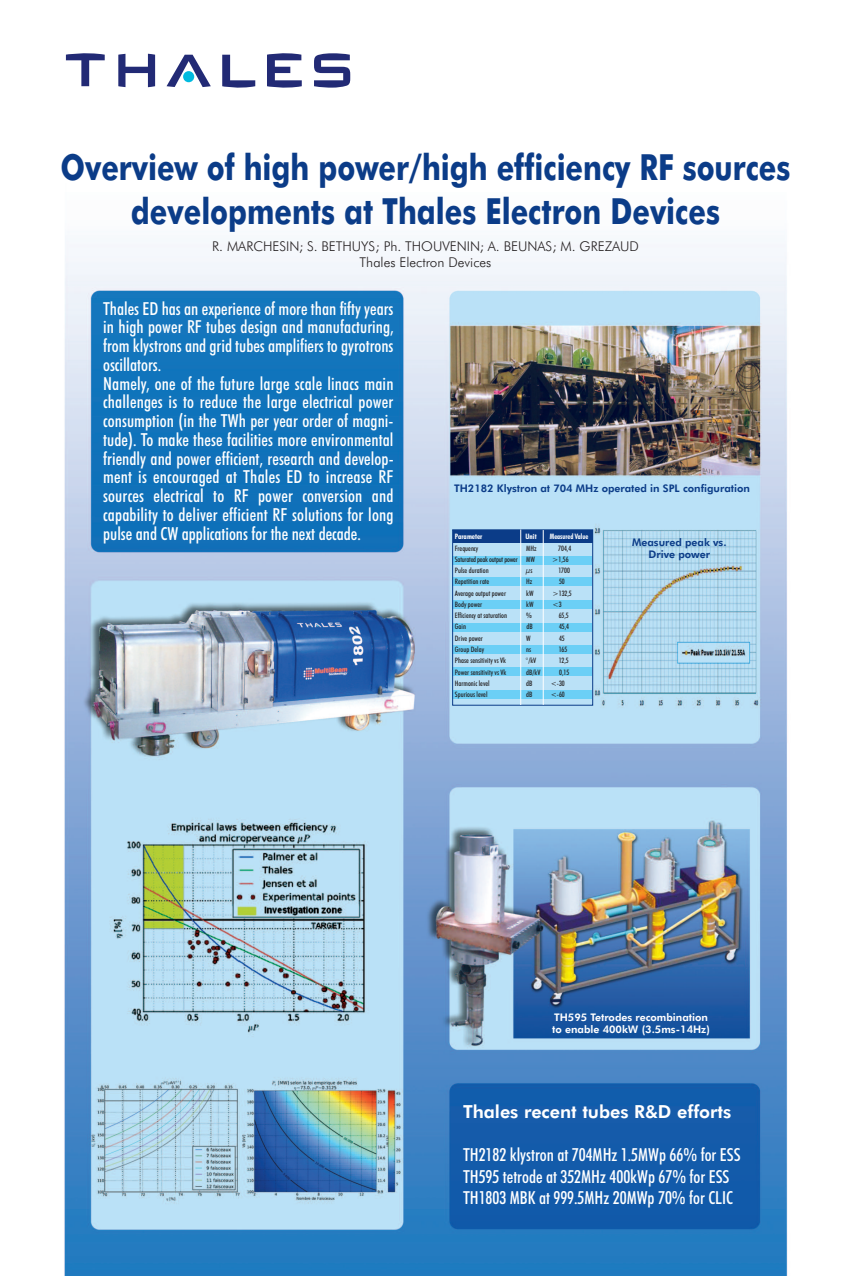
<style>
.page{position:relative;width:851px;height:1276px;background:#fff}
.page>*{position:absolute;margin:0;border:0;box-sizing:border-box;transform-origin:0 0}
.t1{font:700 36px/43.2px "Futura BT";color:#0b3c88;text-align:center;scale:.8 1}
.t2{font:500 condensed 18px/18.8px "Futura BT";letter-spacing:.005em;color:#fff}
.t3{font:800 18px "Futura BT";color:#fff}
.t4{font:300 13.5px/16.2px "Futura BT";color:#231f20;text-align:center}
.t5{font:800 10.5px/12.6px "Futura BT";color:#0b3c88;text-align:center}
.t6{font:800 10.5px/11.2px "Futura BT";color:#fff}
.t7{font:500 condensed 7.5px "Futura BT";color:#231f20}
.t8{font:500 condensed 7.5px "Futura BT";letter-spacing:-.025em;color:#231f20}
.t9{font:700 condensed 7.5px "Futura BT";color:#fff}
.t10{font:700 condensed 7.5px "Futura BT";color:#fff;scale:.9 1}
</style>
<div class="page">
<img style="left:64px;top:236px;width:724px;height:1040px">
<svg style="left:267px;top:53px;width:35px;height:35px"></svg>
<svg style="left:222px;top:55px;width:33px;height:33px"></svg>
<svg style="left:66px;top:53px;width:39px;height:33px"></svg>
<svg style="left:118px;top:54px;width:37px;height:33px"></svg>
<svg style="left:166px;top:55px;width:45px;height:32px"></svg>
<svg style="left:314px;top:53px;width:36px;height:35px"></svg>
<div style="left:452px;top:530px;width:140px;height:13px;background:#0b3c88"></div>
<div style="left:452px;top:556px;width:140px;height:8px;background:#6bcff6"></div>
<div style="left:452px;top:577px;width:140px;height:9px;background:#6bcff6"></div>
<div style="left:452px;top:600px;width:140px;height:8px;background:#6bcff6"></div>
<div style="left:452px;top:623px;width:140px;height:8px;background:#6bcff6"></div>
<div style="left:452px;top:645px;width:140px;height:9px;background:#6bcff6"></div>
<div style="left:452px;top:667px;width:140px;height:9px;background:#6bcff6"></div>
<div style="left:452px;top:691px;width:140px;height:8px;background:#6bcff6"></div>
<div style="left:452px;top:529px;width:141px;height:176px;border:1px solid #0b3c88"></div>
<hr style="left:520px;top:529px;width:1px;height:176px;background:#fff">
<hr style="left:543px;top:530px;width:1px;height:175px;background:#fff">
<h1 class="t1" style="left:60px;top:149px;width:913px">Overview of high power/high efficiency RF sources developments at Thales Electron Devices</h1>
<p class="t4" style="left:212px;top:239px;width:428px">R. MARCHESIN; S. BETHUYS; Ph. THOUVENIN; A. BEUNAS; M. GREZAUD<br>Thales Electron Devices</p>
<p class="t2" style="left:103px;top:300px;width:292px">Thales ED has an experience of more than fifty years in high power RF tubes design and manufacturing, from klystrons and grid tubes amplifiers to gyrotrons oscillators.<br>Namely, one of the future large scale linacs main challenges is to reduce the large electrical power consumption (in the TWh per year order of magni&shy;tude). To make these facilities more environmental friendly and power efficient, research and develop&shy;ment is encouraged at Thales ED to increase RF sources electrical to RF power conversion and capability to deliver efficient RF solutions for long pulse and CW applications for the next decade.</p>
<p class="t5" style="left:454px;top:483px;width:297px">TH2182 Klystron at 704 MHz operated in SPL configuration</p>
<p class="t9" style="left:455px;top:534px;width:29px">Parameter</p>
<p class="t9" style="left:525px;top:534px;width:13px">Unit</p>
<p class="t10" style="left:549px;top:534px;width:44px">Measured Value</p>
<p class="t7" style="left:455px;top:545px;width:25px">Frequency</p>
<p class="t7" style="left:526px;top:545px;width:12px">MHz</p>
<p class="t7" style="left:558px;top:545px;width:14px">704,4</p>
<p class="t8" style="left:455px;top:556px;width:81px">Saturated peak output power MW</p>
<p class="t7" style="left:552px;top:556px;width:18px">&gt;1,56</p>
<p class="t7" style="left:455px;top:567px;width:35px">Pulse duration</p>
<p class="t7" style="left:526px;top:567px;width:8px">µs</p>
<p class="t7" style="left:558px;top:567px;width:13px">1700</p>
<p class="t7" style="left:455px;top:579px;width:36px">Repetition rate</p>
<p class="t7" style="left:526px;top:579px;width:8px">Hz</p>
<p class="t7" style="left:559px;top:579px;width:7px">50</p>
<p class="t7" style="left:455px;top:590px;width:53px">Average output power</p>
<p class="t7" style="left:526px;top:590px;width:9px">kW</p>
<p class="t7" style="left:552px;top:590px;width:21px">&gt;132,5</p>
<p class="t7" style="left:455px;top:601px;width:29px">Body power</p>
<p class="t7" style="left:526px;top:601px;width:9px">kW</p>
<p class="t7" style="left:552px;top:601px;width:11px">&lt;3</p>
<p class="t7" style="left:455px;top:612px;width:54px">Efficiency at saturation</p>
<p class="t7" style="left:526px;top:612px;width:7px">%</p>
<p class="t7" style="left:558px;top:612px;width:12px">65,5</p>
<p class="t7" style="left:455px;top:624px;width:13px">Gain</p>
<p class="t7" style="left:526px;top:624px;width:8px">dB</p>
<p class="t7" style="left:559px;top:624px;width:12px">45,4</p>
<p class="t7" style="left:455px;top:635px;width:30px">Drive power</p>
<p class="t7" style="left:526px;top:635px;width:6px">W</p>
<p class="t7" style="left:559px;top:635px;width:7px">45</p>
<p class="t7" style="left:455px;top:646px;width:31px">Group Delay</p>
<p class="t7" style="left:526px;top:646px;width:7px">ns</p>
<p class="t7" style="left:558px;top:646px;width:10px">165</p>
<p class="t7" style="left:455px;top:657px;width:53px">Phase sensitivity vs Vk</p>
<p class="t7" style="left:526px;top:657px;width:12px">°/kV</p>
<p class="t7" style="left:558px;top:657px;width:12px">12,5</p>
<p class="t7" style="left:455px;top:669px;width:53px">Power sensitivity vs Vk</p>
<p class="t7" style="left:526px;top:669px;width:16px">dB/kV</p>
<p class="t7" style="left:559px;top:669px;width:12px">0,15</p>
<p class="t7" style="left:455px;top:680px;width:36px">Harmonic level</p>
<p class="t7" style="left:526px;top:680px;width:8px">dB</p>
<p class="t7" style="left:550px;top:680px;width:16px">&lt;-30</p>
<p class="t7" style="left:455px;top:691px;width:34px">Spurious level</p>
<p class="t7" style="left:526px;top:691px;width:8px">dB</p>
<p class="t7" style="left:550px;top:691px;width:16px">&lt;-60</p>
<p class="t5" style="left:632px;top:536px;width:96px">Measured peak vs.<br>Drive power</p>
<p class="t6" style="left:552px;top:1013px;width:159px">TH595 Tetrodes recombination to enable 400kW (3.5ms-14Hz)</p>
<p class="t3" style="left:463px;top:1104px;width:270px">Thales recent tubes R&amp;D efforts</p>
<p class="t2" style="left:463px;top:1145px;width:279px;line-height:21.6px">TH2182 klystron at 704MHz 1.5MWp 66% for ESS<br>TH595 tetrode at 352MHz 400kWp 67% for ESS<br>TH1803 MBK at 999.5MHz 20MWp 70% for CLIC</p>
</div>
